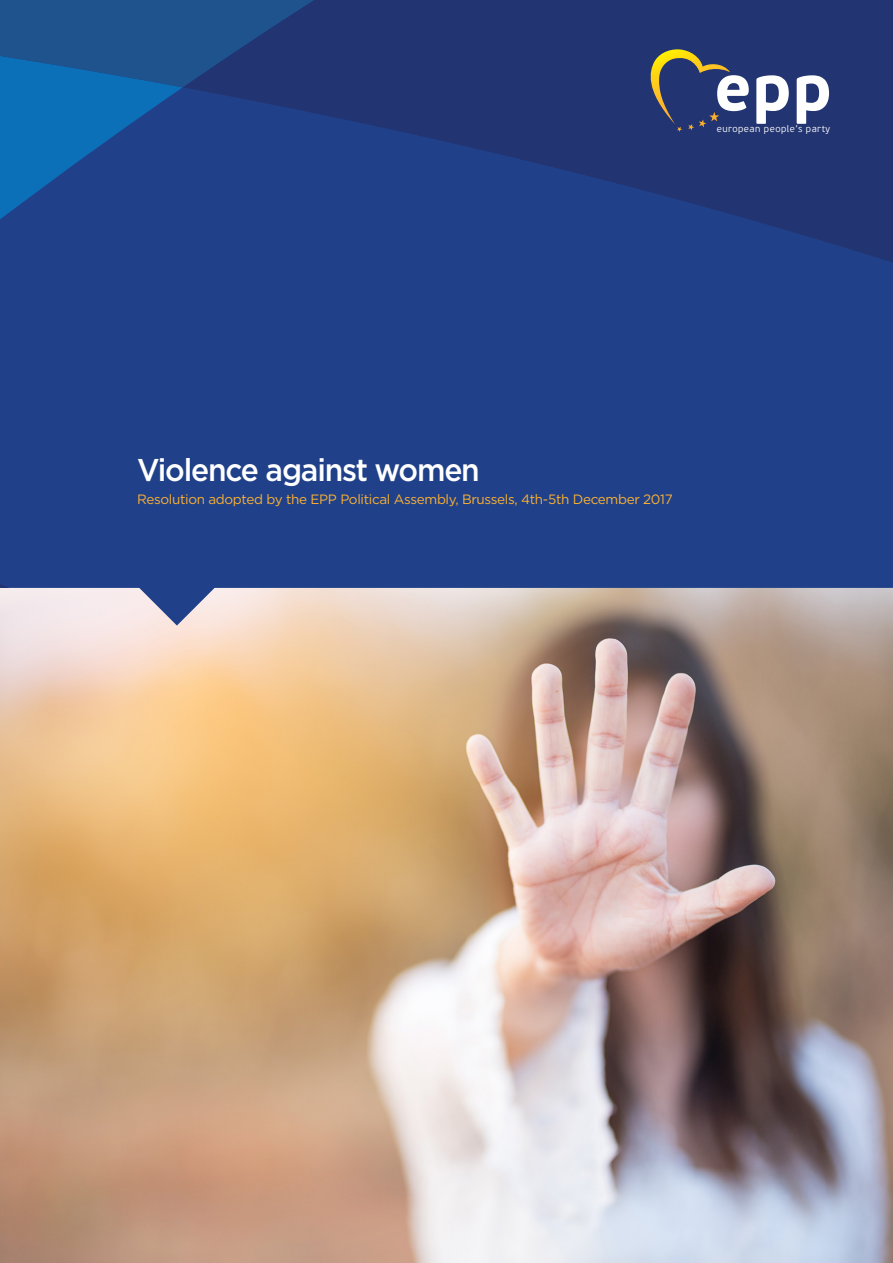
<style>
.page{position:relative;width:893px;height:1263px;background:#fff}
.page>*{position:absolute;margin:0;border:0;box-sizing:border-box;transform-origin:0 0}
.t1{font:700 65.55px "PF Beau Sans Pro";color:#fff}
.t2{font:500 31.5px "Gotham";letter-spacing:-.04em;color:#fff;scale:.95 1}
.t3{font:13.5px "Gotham";letter-spacing:-.025em;color:#fbb031}
.t4{font:300 9.6px "PF Beau Sans Pro";letter-spacing:.05em;color:#fff}
</style>
<div class="page">
<img style="left:0;top:625px;width:893px;height:638px">
<div style="left:183px;top:305px;width:710px;height:204px;background:#204189"></div>
<svg style="left:0;top:87px;width:183px;height:384px;background:#1c4891"></svg>
<svg style="left:675px;top:509px;width:218px;height:116px;background:#536696"></svg>
<svg style="left:0;top:471px;width:675px;height:154px;background:#4c6297"></svg>
<svg style="left:183px;top:0;width:710px;height:305px;background:#213a7c"></svg>
<svg style="left:0;top:0;width:329px;height:87px;background:#1d4e8b"></svg>
<svg style="left:644px;top:49px;width:86px;height:83px;background:#3f4964"></svg>
<p class="t1" style="left:714px;top:47px;width:119px">epp</p>
<p class="t4" style="left:717px;top:123px;width:115px">european people’s party</p>
<p class="t2" style="left:137px;top:449px;width:362px">Violence against women</p>
<p class="t3" style="left:137px;top:491px;width:537px">Resolution adopted by the EPP Political Assembly, Brussels, 4th-5th December 2017</p>
</div>
